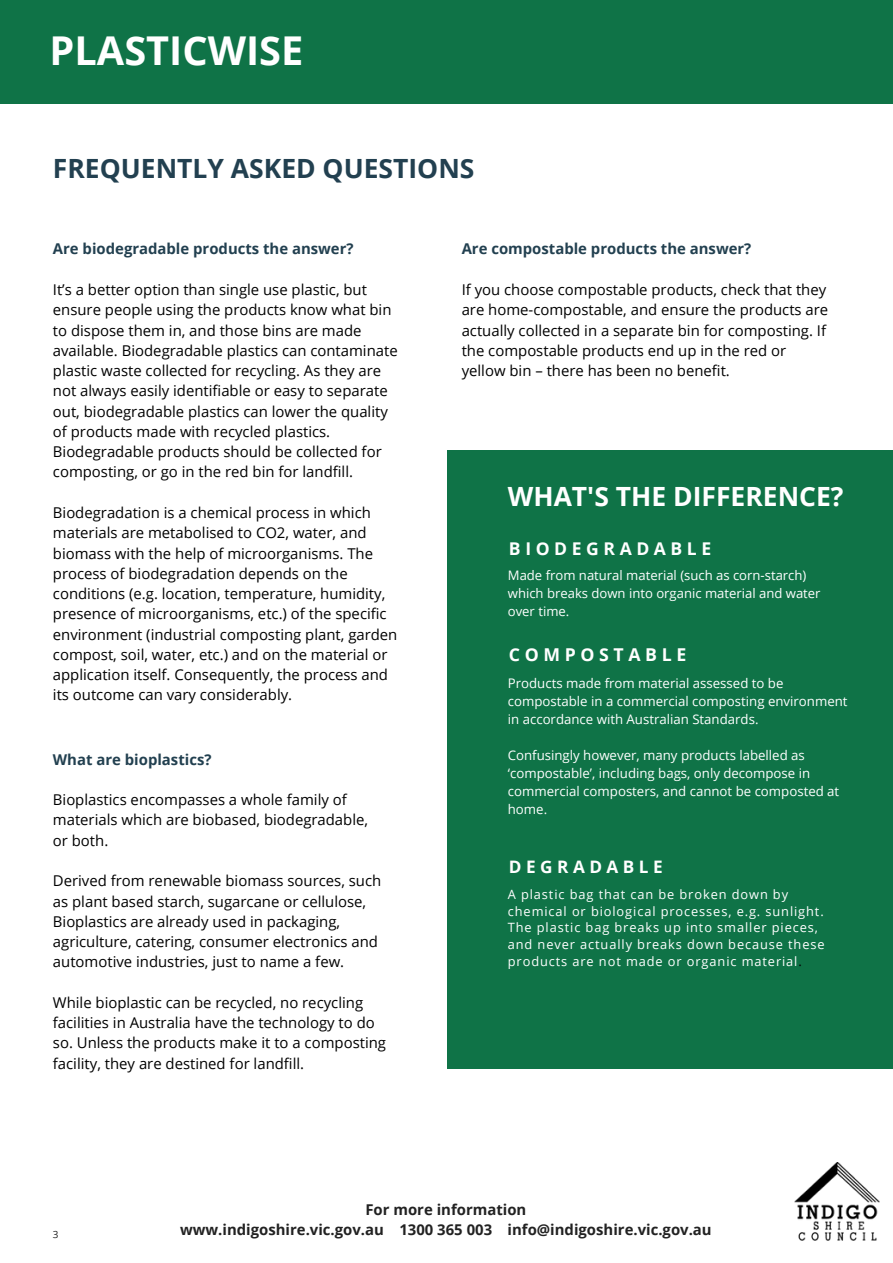
<style>
.page{position:relative;width:893px;height:1263px;background:#fff}
.page>*{position:absolute;margin:0;border:0;box-sizing:border-box;transform-origin:0 0}
.t1{font:700 39.75px "Open Sans";color:#fff}
.t2{font:700 26.55px "Open Sans";color:#224050}
.t3{font:700 26.55px "Open Sans";color:#fff}
.t4{font:700 17.7px "Open Sans";letter-spacing:.26em;color:#fff}
.t5{font:700 17.55px "Open Sans";letter-spacing:.26em;color:#fff}
.t6{font:700 17.25px "Open Sans";letter-spacing:.26em;color:#fff}
.t7{font:14.85px/20.2px "Open Sans";color:#000}
.t8{font:700 14.85px "Open Sans";color:#224050}
.t9{font:700 14.85px/20.2px "Open Sans";color:#222;text-align:center}
.t10{font:13.2px/18px "Open Sans";color:#fff}
.t11{font:13.05px/18px "Open Sans";color:#fff}
.t12{font:12.75px/17px "Open Sans";letter-spacing:.07em;color:#fff}
.t13{font:9.9px "Open Sans";color:#222}
.s1{color:#000}
</style>
<div class="page">
<div style="left:0;top:0;width:893px;height:104px;background:#0f7347"></div>
<div style="left:447px;top:450px;width:446px;height:619px;background:#0f7347"></div>
<img style="left:795px;top:1162px;width:84px;height:79px">
<h1 class="t1" style="left:50px;top:23px;width:255px">PLASTICWISE</h1>
<h2 class="t2" style="left:53px;top:150px;width:423px">FREQUENTLY ASKED QUESTIONS</h2>
<p class="t8" style="left:53px;top:239px;width:302px">Are biodegradable products the answer?</p>
<p class="t7" style="left:53px;top:279px;width:346px">It’s a better option than single use plastic, but ensure people using the products know what bin to dispose them in, and those bins are made available. Biodegradable plastics can contaminate plastic waste collected for recycling. As they are not always easily identifiable or easy to separate out, biodegradable plastics can lower the quality of products made with recycled plastics.<br>Biodegradable products should be collected for composting, or go in the red bin for landfill.</p>
<p class="t7" style="left:53px;top:502px;width:346px">Biodegradation is a chemical process in which materials are metabolised to CO2, water, and biomass with the help of microorganisms. The process of biodegradation depends on the conditions (e.g. location, temperature, humidity, presence of microorganisms, etc.) of the specific environment (industrial composting plant, garden compost, soil, water, etc.) and on the material or application itself. Consequently, the process and its outcome can vary considerably.</p>
<p class="t8" style="left:53px;top:749px;width:160px">What are bioplastics?</p>
<p class="t7" style="left:53px;top:789px;width:317px">Bioplastics encompasses a whole family of materials which are biobased, biodegradable, or both.</p>
<p class="t7" style="left:53px;top:870px;width:330px">Derived from renewable biomass sources, such as plant based starch, sugarcane or cellulose, Bioplastics are already used in packaging, agriculture, catering, consumer electronics and automotive industries, just to name a few.</p>
<p class="t7" style="left:53px;top:992px;width:335px">While bioplastic can be recycled, no recycling facilities in Australia have the technology to do so. Unless the products make it to a composting facility, they are destined for landfill.</p>
<p class="t8" style="left:462px;top:239px;width:291px">Are compostable products the answer?</p>
<p class="t7" style="left:462px;top:279px;width:368px">If you choose compostable products, check that they are home-compostable, and ensure the products are actually collected in a separate bin for composting. If the compostable products end up in the red or yellow bin – there has been no benefit.</p>
<h2 class="t3" style="left:508px;top:477px;width:337px">WHAT'S THE DIFFERENCE?</h2>
<p class="t5" style="left:509px;top:536px;width:204px">BIODEGRADABLE</p>
<p class="t11" style="left:508px;top:566px;width:314px">Made from natural material (such as corn-starch) which breaks down into organic material and water over time.</p>
<p class="t4" style="left:509px;top:642px;width:179px">COMPOSTABLE</p>
<p class="t10" style="left:508px;top:674px;width:341px">Products made from material assessed to be compostable in a commercial composting environment in accordance with Australian Standards.</p>
<p class="t10" style="left:508px;top:746px;width:333px">Confusingly however, many products labelled as ‘compostable’, including bags, only decompose in commercial composters, and cannot be composted at home.</p>
<p class="t6" style="left:509px;top:854px;width:155px">DEGRADABLE</p>
<p class="t12" style="left:508px;top:885px;width:318px">A plastic bag that can be broken down by chemical or biological processes, e.g. sunlight.<br>The plastic bag breaks up into smaller pieces, and never actually breaks down because these products are not made or organic material<span class="s1">.</span></p>
<p class="t13" style="left:53px;top:1227px;width:7px">3</p>
<p class="t9" style="left:180px;top:1199px;width:533px">For more information<br>www.indigoshire.vic.gov.au 1300 365 003 info@indigoshire.vic.gov.au</p>
</div>
